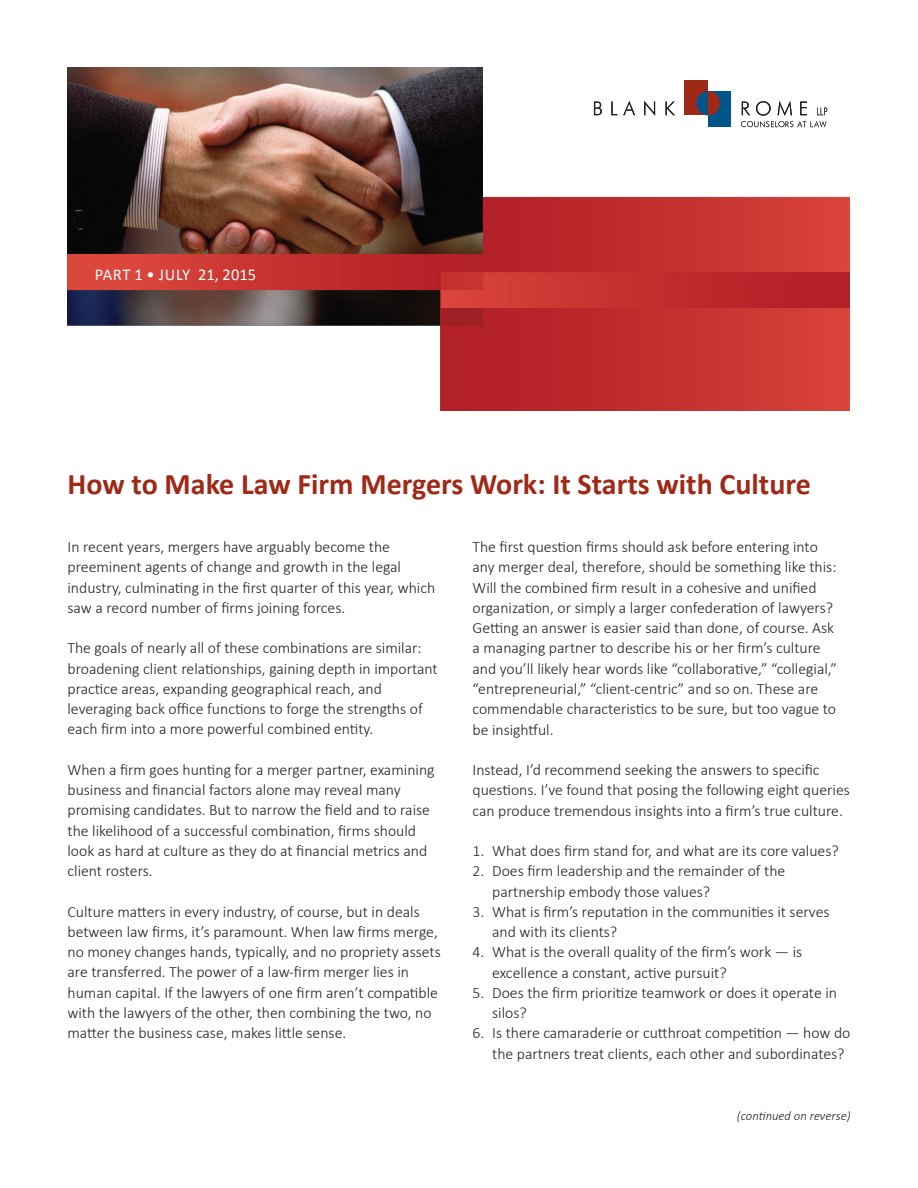
<style>
.page{position:relative;width:918px;height:1188px;background:#fff}
.page>*{position:absolute;margin:0;border:0;box-sizing:border-box;transform-origin:0 0}
.t1{font:700 30px "Calibri";color:#a02816}
.t2{font:16.5px "Calibri";color:#fff}
.t3{font:300 15.75px/20.2px "Calibri";color:#231f20}
.t4{font:italic 300 12.75px "Calibri";color:#231f20}
</style>
<div class="page">
<img style="left:68px;top:68px;width:782px;height:342px">
<svg style="left:594px;top:101px;width:81px;height:15px"></svg>
<svg style="left:741px;top:101px;width:86px;height:26px"></svg>
<div style="left:685px;top:80px;width:23px;height:35px;background:#a02816"></div>
<div style="left:708px;top:91px;width:23px;height:35px;background:#00558b"></div>
<div style="left:696px;top:91px;width:24px;height:24px;background:#a02816;border-radius:50%"></div>
<svg style="left:696px;top:91px;width:12px;height:24px"></svg>
<p class="t2" style="left:95px;top:264px;width:163px">part 1 • JULY 21, 2015</p>
<h1 class="t1" style="left:68px;top:465px;width:745px">How to Make Law Firm Mergers Work: It Starts with Culture</h1>
<p class="t3" style="left:68px;top:537px;width:369px">In recent years, mergers have arguably become the preeminent agents of change and growth in the legal industry, culminating in the first quarter of this year, which saw a record number of firms joining forces.</p>
<p class="t3" style="left:68px;top:638px;width:372px">The goals of nearly all of these combinations are similar: broadening client relationships, gaining depth in important practice areas, expanding geographical reach, and leveraging back office functions to forge the strengths of each firm into a more powerful combined entity.</p>
<p class="t3" style="left:68px;top:759px;width:369px">When a firm goes hunting for a merger partner, examining business and financial factors alone may reveal many promising candidates. But to narrow the field and to raise the likelihood of a successful combination, firms should look as hard at culture as they do at financial metrics and client rosters.</p>
<p class="t3" style="left:68px;top:901px;width:375px">Culture matters in every industry, of course, but in deals between law firms, it’s paramount. When law firms merge, no money changes hands, typically, and no propriety assets are transferred. The power of a law-firm merger lies in human capital. If the lawyers of one firm aren’t compatible with the lawyers of the other, then combining the two, no matter the business case, makes little sense.</p>
<p class="t3" style="left:472px;top:537px;width:366px">The first question firms should ask before entering into any merger deal, therefore, should be something like this:<br>Will the combined firm result in a cohesive and unified organization, or simply a larger confederation of lawyers?<br>Getting an answer is easier said than done, of course. Ask a managing partner to describe his or her firm’s culture and you’ll likely hear words like “collaborative,” “collegial,” “entrepreneurial,” “client-centric” and so on. These are commendable characteristics to be sure, but too vague to be insightful.</p>
<p class="t3" style="left:472px;top:759px;width:379px">Instead, I’d recommend seeking the answers to specific questions. I’ve found that posing the following eight queries can produce tremendous insights into a firm’s true culture.</p>
<p class="t3" style="left:472px;top:840px;width:368px">1. What does firm stand for, and what are its core values?</p>
<p class="t3" style="left:492px;top:861px;width:295px;text-indent:-20px">2. Does firm leadership and the remainder of the partnership embody those values?</p>
<p class="t3" style="left:492px;top:901px;width:339px;text-indent:-20px">3. What is firm’s reputation in the communities it serves and with its clients?</p>
<p class="t3" style="left:492px;top:942px;width:312px;text-indent:-20px">4. What is the overall quality of the firm’s work — is excellence a constant, active pursuit?</p>
<p class="t3" style="left:492px;top:982px;width:346px;text-indent:-20px">5. Does the firm prioritize teamwork or does it operate in silos?</p>
<p class="t3" style="left:492px;top:1023px;width:360px;text-indent:-20px">6. Is there camaraderie or cutthroat competition — how do the partners treat clients, each other and subordinates?</p>
<p class="t4" style="left:737px;top:1108px;width:115px">(continued on reverse)</p>
</div>
